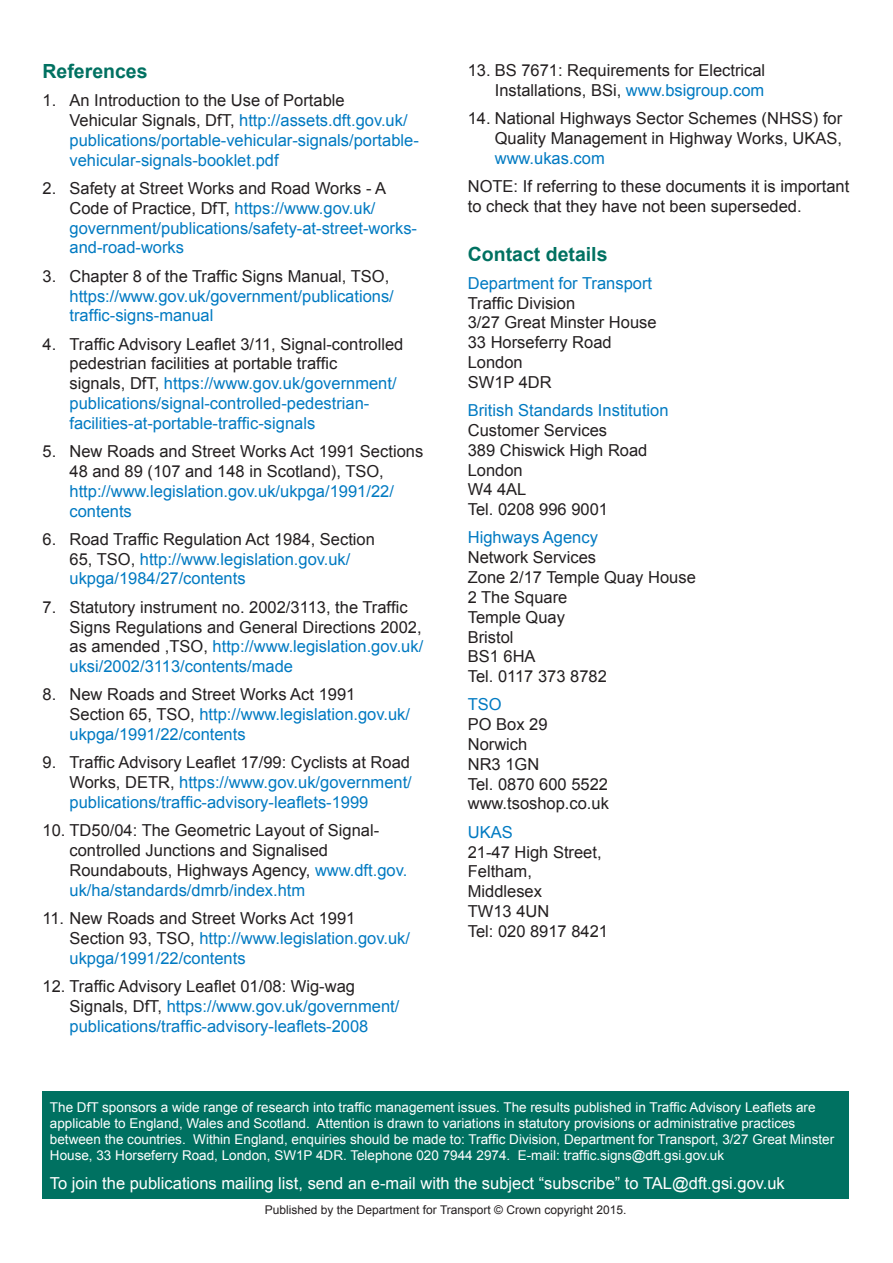
<style>
.page{position:relative;width:893px;height:1263px;background:#fff}
.page>*{position:absolute;margin:0;border:0;box-sizing:border-box;transform-origin:0 0}
.t1{font:700 19.5px "Arial";color:#007161}
.t2{font:16.5px/19.8px "Arial";color:#007ac2}
.t3{font:16.5px/19.8px "Arial";color:#231f20}
.t4{font:16.5px "Arial";color:#fff}
.t5{font:13.5px/16.2px "Arial";color:#fff}
.t6{font:12px "Arial";color:#231f20}
.s1{color:#231f20}
.s2{color:#007ac2}
</style>
<div class="page">
<div style="left:43px;top:1092px;width:806px;height:107px;background:#007161"></div>
<p class="t1" style="left:43px;top:58px;width:107px">References</p>
<p class="t2" style="left:70px;top:91px;width:351px;text-indent:-27px"><span class="s1">1. An Introduction to the Use of Portable<br>Vehicular Signals, DfT,</span> http://assets.dft.gov.uk/ publications/portable-vehicular-signals/portable&shy;vehicular-signals-booklet.pdf</p>
<p class="t2" style="left:70px;top:178px;width:349px;text-indent:-27px"><span class="s1">2. Safety at Street Works and Road Works - A Code of Practice, DfT,</span> https://www.gov.uk/ government/publications/safety-at-street-works&shy;and-road-works</p>
<p class="t2" style="left:70px;top:266px;width:326px;text-indent:-27px"><span class="s1">3. Chapter 8 of the Traffic Signs Manual, TSO, </span>https://www.gov.uk/government/publications/ traffic-signs-manual</p>
<p class="t2" style="left:70px;top:334px;width:335px;text-indent:-27px"><span class="s1">4. Traffic Advisory Leaflet 3/11, Signal-controlled pedestrian facilities at portable traffic<br>signals, DfT,</span> https://www.gov.uk/government/ publications/signal-controlled-pedestrian&shy;facilities-at-portable-traffic-signals</p>
<p class="t3" style="left:70px;top:442px;width:355px;text-indent:-27px">5. New Roads and Street Works Act 1991 Sections 48 and 89 (107 and 148 in Scotland), TSO, <span class="s2">http://www.legislation.gov.uk/ukpga/1991/22/ contents</span></p>
<p class="t2" style="left:70px;top:529px;width:307px;text-indent:-27px"><span class="s1">6. Road Traffic Regulation Act 1984, Section<br>65, TSO,</span> http://www.legislation.gov.uk/ ukpga/1984/27/contents</p>
<p class="t3" style="left:70px;top:597px;width:355px;text-indent:-27px">7. Statutory instrument no. 2002/3113, the Traffic Signs Regulations and General Directions 2002, as amended ,TSO, <span class="s2">http://www.legislation.gov.uk/ uksi/2002/3113/contents/made</span></p>
<p class="t2" style="left:70px;top:685px;width:342px;text-indent:-27px"><span class="s1">8. New Roads and Street Works Act 1991<br>Section 65, TSO,</span> http://www.legislation.gov.uk/ ukpga/1991/22/contents</p>
<p class="t2" style="left:70px;top:753px;width:344px;text-align:justify;text-indent:-27px"><span class="s1">9. Traffic Advisory Leaflet 17/99: Cyclists at Road Works, DETR,</span> https://www.gov.uk/government/ publications/traffic-advisory-leaflets-1999</p>
<p class="t3" style="left:70px;top:821px;width:339px;text-indent:-27px">10. TD50/04: The Geometric Layout of Signal&shy;controlled Junctions and Signalised Roundabouts, Highways Agency, <span class="s2">www.dft.gov. uk/ha/standards/dmrb/index.htm</span></p>
<p class="t2" style="left:70px;top:908px;width:342px;text-indent:-27px"><span class="s1">11. New Roads and Street Works Act 1991<br>Section 93, TSO,</span> http://www.legislation.gov.uk/ ukpga/1991/22/contents</p>
<p class="t2" style="left:70px;top:976px;width:331px;text-indent:-27px"><span class="s1">12. Traffic Advisory Leaflet 01/08: Wig-wag<br>Signals, DfT,</span> https://www.gov.uk/government/ publications/traffic-advisory-leaflets-2008</p>
<p class="t3" style="left:468px;top:60px;width:299px;text-align:right">13. BS 7671: Requirements for Electrical<br>Installations, BSi, <span class="s2">www.bsigroup.com</span></p>
<p class="t3" style="left:495px;top:108px;width:349px;text-align:justify;text-indent:-27px">14. National Highways Sector Schemes (NHSS) for Quality Management in Highway Works, UKAS, <span class="s2">www.ukas.com</span></p>
<p class="t3" style="left:468px;top:176px;width:383px">NOTE: If referring to these documents it is important to check that they have not been superseded.</p>
<p class="t1" style="left:468px;top:241px;width:141px">Contact details</p>
<p class="t2" style="left:468px;top:273px;width:186px">Department for Transport</p>
<p class="t3" style="left:468px;top:293px;width:109px">Traffic Division</p>
<p class="t3" style="left:468px;top:313px;width:190px">3/27 Great Minster House</p>
<p class="t3" style="left:468px;top:333px;width:145px">33 Horseferry Road</p>
<p class="t3" style="left:468px;top:352px;width:57px">London</p>
<p class="t3" style="left:468px;top:372px;width:86px">SW1P 4DR</p>
<p class="t2" style="left:468px;top:401px;width:202px">British Standards Institution</p>
<p class="t3" style="left:468px;top:420px;width:141px">Customer Services</p>
<p class="t3" style="left:468px;top:440px;width:181px">389 Chiswick High Road</p>
<p class="t3" style="left:468px;top:460px;width:57px">London</p>
<p class="t3" style="left:468px;top:480px;width:60px">W4 4AL</p>
<p class="t3" style="left:468px;top:500px;width:142px">Tel. 0208 996 9001</p>
<p class="t2" style="left:468px;top:528px;width:132px">Highways Agency</p>
<p class="t3" style="left:468px;top:548px;width:130px">Network Services</p>
<p class="t3" style="left:468px;top:568px;width:230px">Zone 2/17 Temple Quay House</p>
<p class="t3" style="left:468px;top:587px;width:101px">2 The Square</p>
<p class="t3" style="left:468px;top:607px;width:99px">Temple Quay</p>
<p class="t3" style="left:468px;top:627px;width:47px">Bristol</p>
<p class="t3" style="left:468px;top:647px;width:69px">BS1 6HA</p>
<p class="t3" style="left:468px;top:667px;width:141px">Tel. 0117 373 8782</p>
<p class="t2" style="left:468px;top:695px;width:35px">TSO</p>
<p class="t3" style="left:468px;top:715px;width:81px">PO Box 29</p>
<p class="t3" style="left:468px;top:734px;width:61px">Norwich</p>
<p class="t3" style="left:468px;top:754px;width:73px">NR3 1GN</p>
<p class="t3" style="left:468px;top:774px;width:142px">Tel. 0870 600 5522</p>
<p class="t3" style="left:468px;top:794px;width:143px">www.tsoshop.co.uk</p>
<p class="t2" style="left:468px;top:822px;width:46px">UKAS</p>
<p class="t3" style="left:468px;top:842px;width:135px">21-47 High Street,</p>
<p class="t3" style="left:468px;top:862px;width:66px">Feltham,</p>
<p class="t3" style="left:468px;top:882px;width:76px">Middlesex</p>
<p class="t3" style="left:468px;top:901px;width:83px">TW13 4UN</p>
<p class="t3" style="left:468px;top:921px;width:142px">Tel: 020 8917 8421</p>
<p class="t5" style="left:50px;top:1099px;width:786px">The DfT sponsors a wide range of research into traffic management issues. The results published in Traffic Advisory Leaflets are applicable to England, Wales and Scotland. Attention is drawn to variations in statutory provisions or administrative practices between the countries. Within England, enquiries should be made to: Traffic Division, Department for Transport, 3/27 Great Minster House, 33 Horseferry Road, London, SW1P 4DR. Telephone 020 7944 2974. E-mail: traffic.signs@dft.gsi.gov.uk</p>
<p class="t4" style="left:50px;top:1172px;width:736px">To join the publications mailing list, send an e-mail with the subject “subscribe” to TAL@dft.gsi.gov.uk</p>
<p class="t6" style="left:265px;top:1201px;width:363px">Published by the Department for Transport © Crown copyright 2015.</p>
</div>
